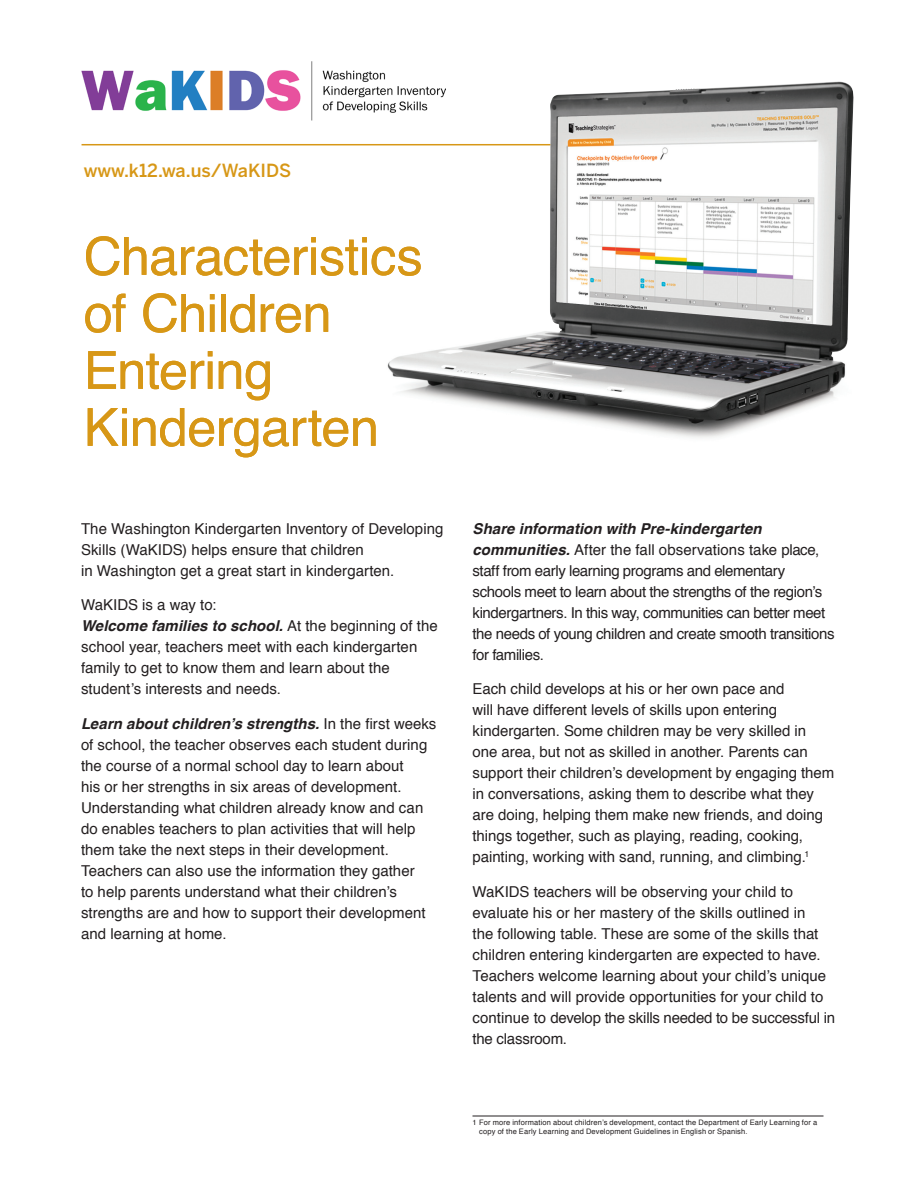
<style>
.page{position:relative;width:918px;height:1188px;background:#fff}
.page>*{position:absolute;margin:0;border:0;box-sizing:border-box;transform-origin:0 0}
.Body_text{font:52.5px/57px "Helvetica";letter-spacing:-.015em;color:#d79716}
.t1{font:500 18px "Benton Sans";color:#d79716}
.t2{font:15px/21px "Helvetica";color:#231f20}
.t3{font:15px/21px "Helvetica";letter-spacing:-.025em;color:#231f20}
.t4{font:7.5px/9px "Helvetica";letter-spacing:.02em;color:#231f20}
.s1{font-weight:700;font-style:italic}
</style>
<div class="page">
<hr style="left:82px;top:144px;width:755px;height:1px;background:#d79716">
<img style="left:81px;top:61px;width:305px;height:60px">
<hr style="left:472px;top:1116px;width:352px;height:1px;background:#231f20">
<img style="left:366px;top:81px;width:488px;height:357px">
<p class="t1" style="left:84px;top:160px;width:209px">www.k12.wa.us/WaKIDS</p>
<p class="Body_text" style="left:84px;top:229px;width:340px">Characteristics of Children<br>Entering<br>Kindergarten</p>
<p class="t2" style="left:81px;top:519px;width:364px">The Washington Kindergarten Inventory of Developing<br>Skills (WaKIDS) helps ensure that children<br>in Washington get a great start in kindergarten.</p>
<p class="t2" style="left:81px;top:595px;width:358px">WaKIDS is a way to:<br><span class="s1">Welcome families to school.</span> At the beginning of the school year, teachers meet with each kindergarten family to get to know them and learn about the student’s interests and needs.</p>
<p class="t2" style="left:81px;top:714px;width:357px"><span class="s1">Learn about children’s strengths.</span> In the first weeks of school, the teacher observes each student during the course of a normal school day to learn about<br>his or her strengths in six areas of development.<br>Understanding what children already know and can do enables teachers to plan activities that will help them take the next steps in their development.<br>Teachers can also use the information they gather<br>to help parents understand what their children’s strengths are and how to support their development and learning at home.</p>
<p class="t3" style="left:472px;top:519px;width:364px"><span class="s1">Share information with Pre-kindergarten communities.</span> After the fall observations take place, staff from early learning programs and elementary schools meet to learn about the strengths of the region’s kindergartners. In this way, communities can better meet the needs of young children and create smooth transitions for families.</p>
<p class="t2" style="left:472px;top:679px;width:363px">Each child develops at his or her own pace and<br>will have different levels of skills upon entering kindergarten. Some children may be very skilled in one area, but not as skilled in another. Parents can support their children’s development by engaging them in conversations, asking them to describe what they are doing, helping them make new friends, and doing things together, such as playing, reading, cooking, painting, working with sand, running, and climbing.<sup>1</sup></p>
<p class="t2" style="left:472px;top:882px;width:364px">WaKIDS teachers will be observing your child to evaluate his or her mastery of the skills outlined in<br>the following table. These are some of the skills that children entering kindergarten are expected to have.<br>Teachers welcome learning about your child’s unique talents and will provide opportunities for your child to continue to develop the skills needed to be successful in the classroom.</p>
<p class="t4" style="left:479px;top:1118px;width:339px;text-indent:-7px">1 For more information about children’s development, contact the Department of Early Learning for a copy of the Early Learning and Development Guidelines in English or Spanish.</p>
</div>
